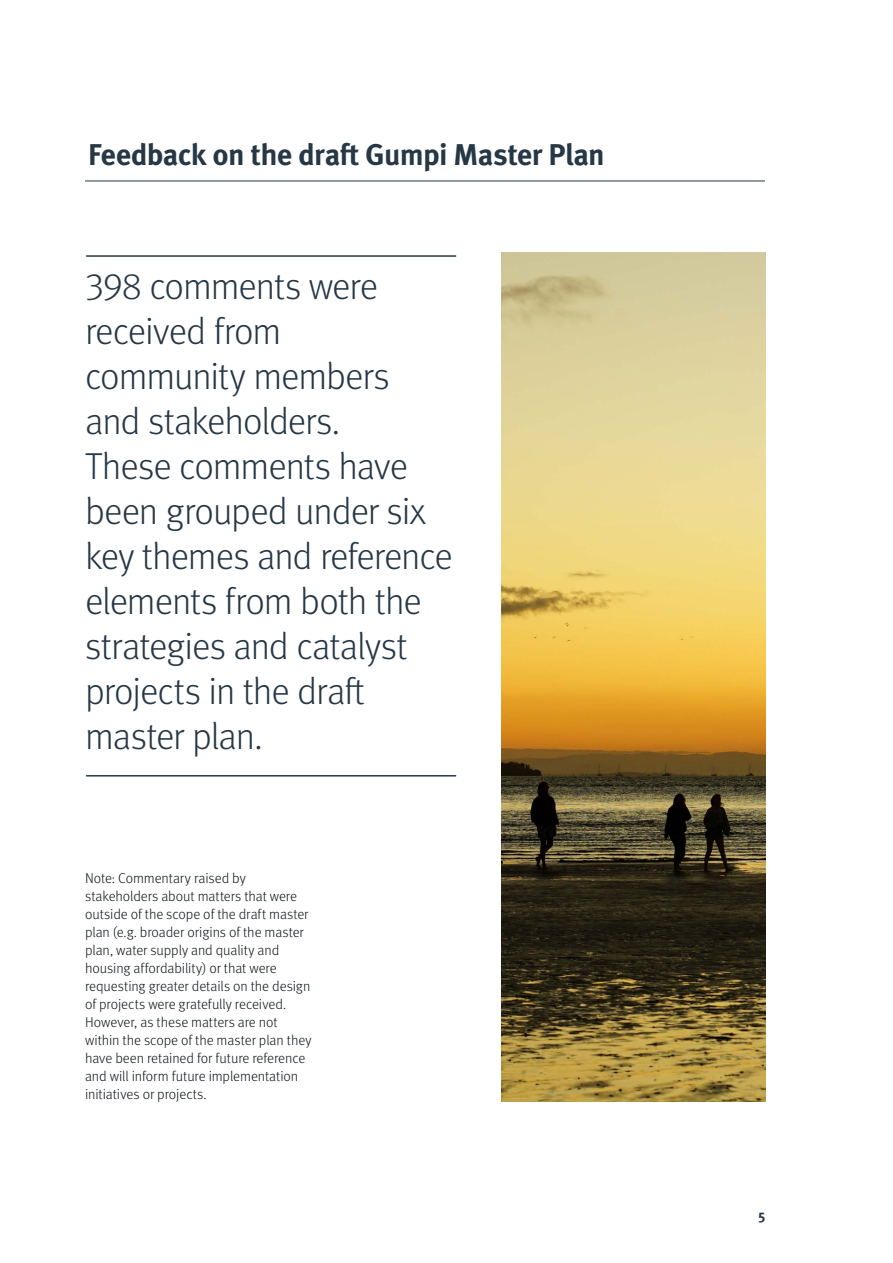
<style>
.page{position:relative;width:893px;height:1263px;background:#fff}
.page>*{position:absolute;margin:0;border:0;box-sizing:border-box;transform-origin:0 0}
.t1{font:300 37.5px/45px "Meta Pro";letter-spacing:-.03em;color:#263746}
.t2{font:700 30px "Meta Pro";letter-spacing:-.025em;color:#263746}
.t3{font:300 14.25px/18px "Meta Pro";letter-spacing:-.005em;color:#11161a}
.t4{font:700 14.25px "Meta Pro";color:#263746}
</style>
<div class="page">
<img style="left:502px;top:253px;width:263px;height:848px">
<hr style="left:87px;top:255px;width:369px;height:2px;background:#263746">
<hr style="left:87px;top:775px;width:369px;height:1px;background:#263746">
<hr style="left:85px;top:181px;width:680px;height:1px;background:#263746">
<h2 class="t2" style="left:88px;top:132px;width:518px">Feedback on the draft Gumpi Master Plan</h2>
<h1 class="t1" style="left:85px;top:262px;width:369px">398 comments were received from<br>community members and stakeholders.<br>These comments have been grouped under six key themes and reference elements from both the strategies and catalyst projects in the draft master plan.</h1>
<p class="t3" style="left:85px;top:868px;width:228px">Note: Commentary raised by stakeholders about matters that were outside of the scope of the draft master plan (e.g. broader origins of the master plan, water supply and quality and housing affordability) or that were requesting greater details on the design of projects were gratefully received.<br>However, as these matters are not within the scope of the master plan they have been retained for future reference and will inform future implementation initiatives or projects.</p>
<p class="t4" style="left:758px;top:1204px;width:9px">5</p>
</div>
